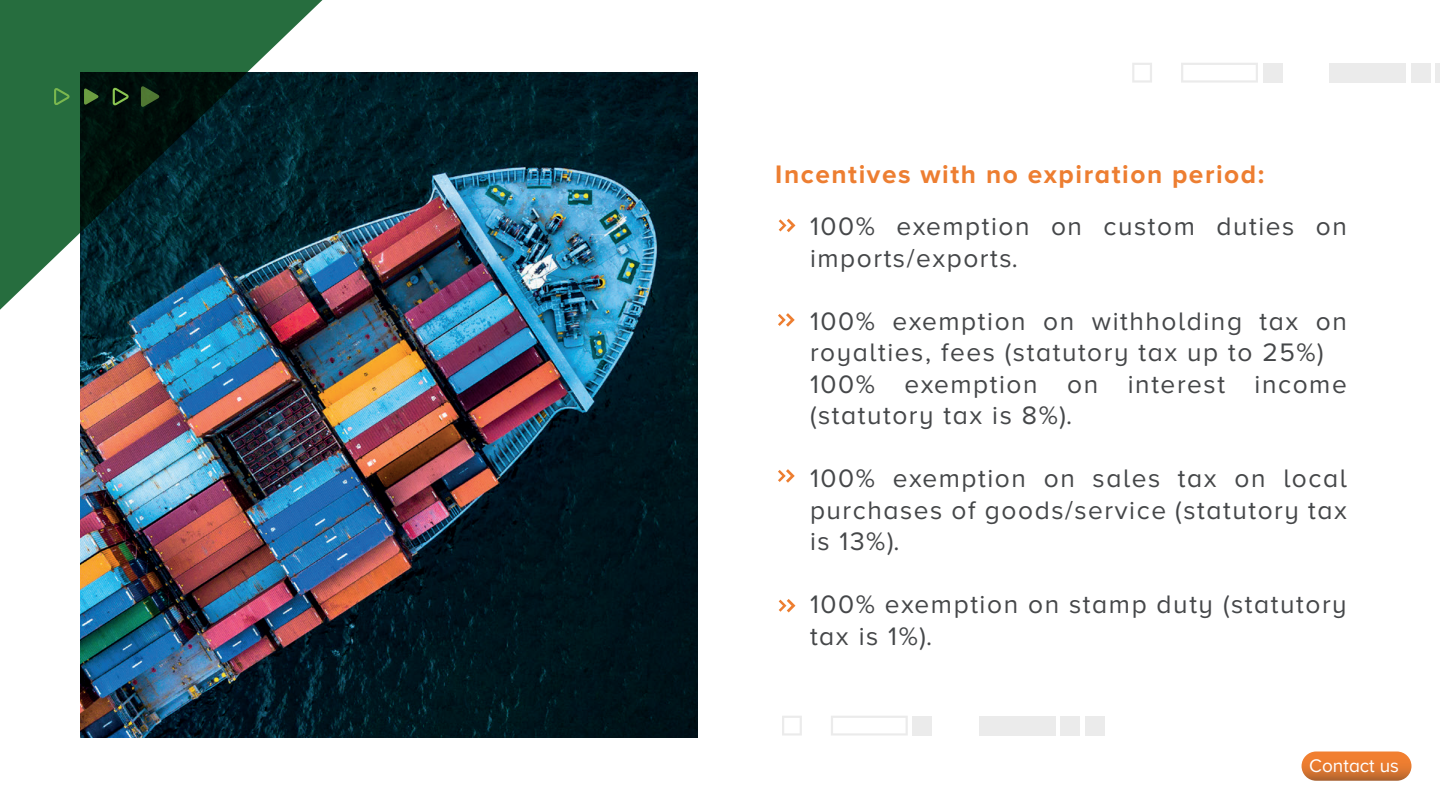
<style>
.page{position:relative;width:1440px;height:810px;background:#fff}
.page>*{position:absolute;margin:0;border:0;box-sizing:border-box;transform-origin:0 0}
.t1{font:26.25px/31.5px "Proxima Nova A";letter-spacing:.06em;color:#454749}
.t2{font:700 26.25px "Proxima Nova A";letter-spacing:.06em;color:#ed7e31}
.t3{font:18.98px "Proxima Nova A";color:#fff}
</style>
<div class="page">
<svg style="left:779px;top:219px;width:16px;height:13px"></svg>
<svg style="left:778px;top:313px;width:17px;height:14px"></svg>
<svg style="left:778px;top:469px;width:17px;height:14px"></svg>
<svg style="left:779px;top:599px;width:16px;height:13px"></svg>
<img style="left:80px;top:73px;width:618px;height:664px">
<svg style="left:0;top:0;width:322px;height:310px;background:#224d41"></svg>
<svg style="left:54px;top:88px;width:16px;height:17px"></svg>
<svg style="left:84px;top:89px;width:14px;height:16px"></svg>
<svg style="left:113px;top:88px;width:16px;height:17px"></svg>
<svg style="left:141px;top:86px;width:18px;height:21px"></svg>
<div style="left:1435px;top:63px;width:5px;height:20px;background:#ebebeb"></div>
<div style="left:1411px;top:63px;width:20px;height:20px;background:#ebebeb"></div>
<div style="left:1329px;top:63px;width:77px;height:20px;background:#ebebeb"></div>
<div style="left:1263px;top:63px;width:20px;height:20px;background:#ebebeb"></div>
<svg style="left:1132px;top:63px;width:20px;height:20px"></svg>
<svg style="left:1181px;top:63px;width:77px;height:20px"></svg>
<div style="left:1085px;top:716px;width:20px;height:20px;background:#ebebeb"></div>
<div style="left:1061px;top:716px;width:19px;height:20px;background:#ebebeb"></div>
<div style="left:979px;top:716px;width:77px;height:20px;background:#ebebeb"></div>
<div style="left:912px;top:716px;width:20px;height:20px;background:#ebebeb"></div>
<svg style="left:782px;top:716px;width:20px;height:20px"></svg>
<svg style="left:831px;top:716px;width:77px;height:20px"></svg>
<svg style="left:1302px;top:752px;width:110px;height:29px;background:#de7832"></svg>
<p class="t2" style="left:775px;top:160px;width:491px">Incentives with no expiration period:</p>
<p class="t1" style="left:810px;top:210px;width:538px">100% exemption on custom duties on imports/exports.</p>
<p class="t1" style="left:810px;top:305px;width:538px">100% exemption on withholding tax on royalties, fees (statutory tax up to 25%)<br>100% exemption on interest income (statutory tax is 8%).</p>
<p class="t1" style="left:810px;top:462px;width:538px;text-align:justify">100% exemption on sales tax on local purchases of goods/service (statutory tax is 13%).</p>
<p class="t1" style="left:810px;top:588px;width:538px">100% exemption on stamp duty (statutory tax is 1%).</p>
<p class="t3" style="left:1309px;top:755px;width:91px">Contact us</p>
</div>
